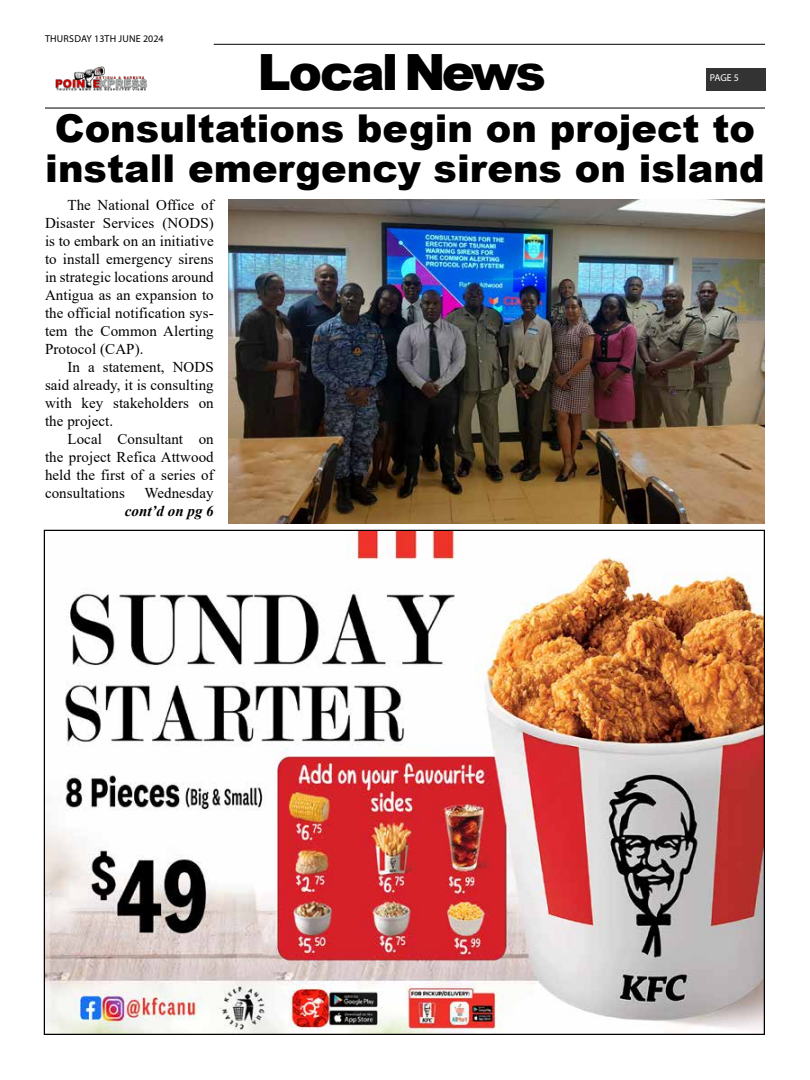
<style>
.page{position:relative;width:810px;height:1080px;background:#fff}
.page>*{position:absolute;margin:0;border:0;box-sizing:border-box;transform-origin:0 0}
.t1{font:900 50px "Arial";letter-spacing:-.06em;color:#000}
.t2{font:900 38.38px/40px "Arial";color:#000}
.t3{font:15px/18px "Times New Roman";letter-spacing:.005em;color:#000;text-align:justify}
.t4{font:italic 700 15px "Times New Roman";color:#000}
.t5{font:10px "Myriad Pro";letter-spacing:.02em;color:#000}
.t6{font:10px "Myriad Pro";color:#fff}
</style>
<div class="page">
<hr style="left:45px;top:107px;width:720px;height:2px;background:#333">
<hr style="left:214px;top:44px;width:551px;height:1px;background:#333">
<div style="left:706px;top:68px;width:60px;height:23px;background:#333"></div>
<img style="left:55px;top:66px;width:93px;height:25px">
<img style="left:46px;top:532px;width:717px;height:501px">
<img style="left:229px;top:200px;width:536px;height:324px">
<p class="t5" style="left:45px;top:33px;width:120px">THURSDAY 13TH JUNE 2024</p>
<h1 class="t1" style="left:257px;top:36px;width:290px">Local News</h1>
<p class="t6" style="left:710px;top:72px;width:31px">PAGE 5</p>
<h2 class="t2" style="left:45px;top:108px;width:721px">Consultations begin on project to install emergency sirens on island</h2>
<p class="t3" style="left:45px;top:196px;width:170px;text-indent:22px">The National Office of Disaster Services (NODS) is to embark on an initiative to install emergency sirens in strategic locations around Antigua as an expansion to the official notification sys&shy;tem the Common Alerting Protocol (CAP).</p>
<p class="t3" style="left:45px;top:358px;width:170px;text-indent:22px">In a statement, NODS said already, it is consulting with key stakeholders on the project.</p>
<p class="t3" style="left:45px;top:430px;width:170px;text-indent:22px">Local Consultant on the project Refica Attwood held the first of a series of consultations</p>
<p class="t3" style="left:144px;top:484px;width:71px">Wednesday</p>
<p class="t4" style="left:125px;top:501px;width:90px">cont’d on pg 6</p>
</div>
